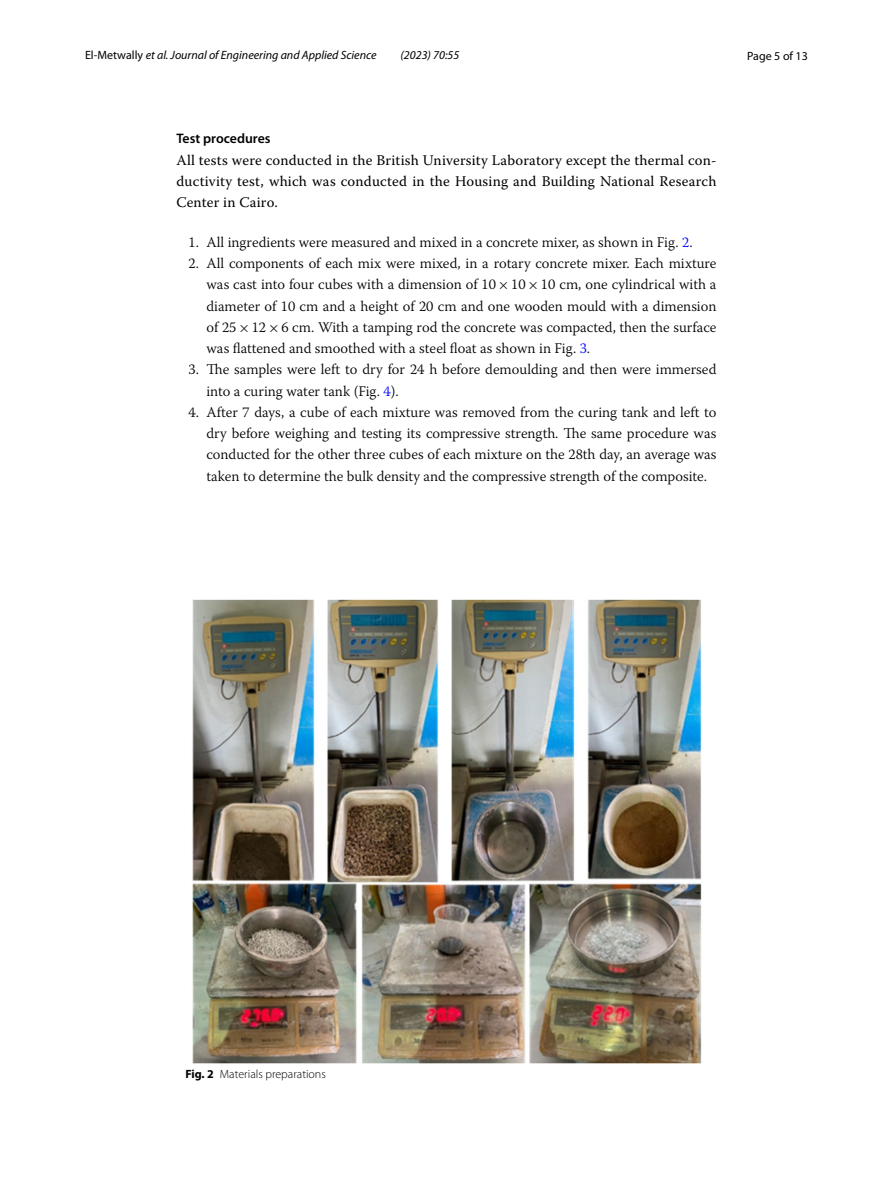
<style>
.page{position:relative;width:893px;height:1187px;background:#fff}
.page>*{position:absolute;margin:0;border:0;box-sizing:border-box;transform-origin:0 0}
.t1{font:300 14.7px/21.3px "Warnock Pro";color:#000;text-align:justify}
.t2{font:14.7px/21.3px "Warnock Pro";letter-spacing:.015em;color:#000;text-align:justify}
.t3{font:600 13.8px "Myriad Pro";color:#000}
.t4{font:italic 12px "Myriad Pro";color:#000}
.t5{font:300 12px "Myriad Pro";color:#000}
.t6{font:12px "Myriad Pro";color:#000}
.s1{font-style:normal}
.s2{color:#00f}
.s3{font-family:"MTSY";font-weight:400}
.s4{font-weight:700}
</style>
<div class="page">
<img style="left:192px;top:599px;width:510px;height:464px">
<p class="t4" style="left:85px;top:48px;width:293px"><span class="s1">El‑Metwally</span> et al. Journal of Engineering and Applied Science</p>
<p class="t4" style="left:401px;top:48px;width:60px">(2023) 70:55</p>
<p class="t6" style="left:747px;top:48px;width:62px">Page 5 of 13</p>
<p class="t3" style="left:176px;top:130px;width:96px">Test procedures</p>
<p class="t2" style="left:176px;top:149px;width:542px">All tests were conducted in the British University Laboratory except the thermal con&shy;ductivity test, which was conducted in the Housing and Building National Research Center in Cairo.</p>
<p class="t1" style="left:188px;top:231px;width:506px">1. All ingredients were measured and mixed in a concrete mixer, as shown in Fig. <span class="s2">2</span>.</p>
<p class="t1" style="left:206px;top:252px;width:512px;text-indent:-18px">2. All components of each mix were mixed, in a rotary concrete mixer. Each mixture was cast into four cubes with a dimension of 10<span class="s3">×</span>10<span class="s3">×</span>10 cm, one cylindrical with a diameter of 10 cm and a height of 20 cm and one wooden mould with a dimension of 25<span class="s3">×</span>12<span class="s3">×</span>6 cm. With a tamping rod the concrete was compacted, then the surface was flattened and smoothed with a steel float as shown in Fig. <span class="s2">3</span>.</p>
<p class="t1" style="left:206px;top:359px;width:511px;text-indent:-18px">3. The samples were left to dry for 24 h before demoulding and then were immersed into a curing water tank (Fig. <span class="s2">4</span>).</p>
<p class="t1" style="left:206px;top:401px;width:512px;text-indent:-18px">4. After 7 days, a cube of each mixture was removed from the curing tank and left to dry before weighing and testing its compressive strength. The same procedure was conducted for the other three cubes of each mixture on the 28th day, an average was taken to determine the bulk density and the compressive strength of the composite.</p>
<p class="t5" style="left:185px;top:1067px;width:142px"><span class="s4">Fig. 2</span> Materials preparations</p>
</div>
